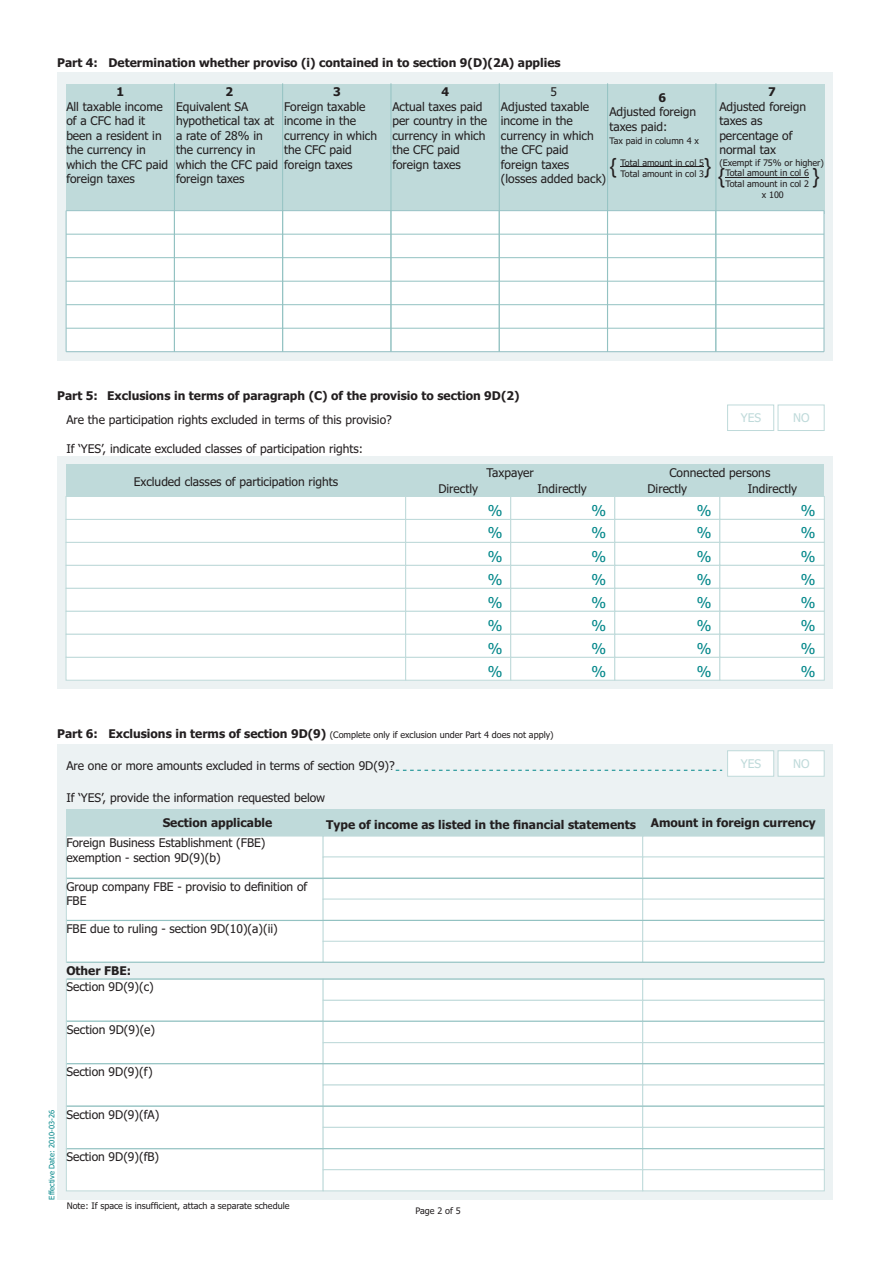
<style>
.page{position:relative;width:893px;height:1262px;background:#fff}
.page>*{position:absolute;margin:0;border:0;box-sizing:border-box;transform-origin:0 0}
.t1{font:21px "Century Gothic";color:#231f20}
.t2{font:15px/23px "Tahoma";color:#008689}
.t3{font:12px/14.5px "Tahoma";color:#231f20}
.t4{font:700 12px "Tahoma";color:#231f20}
.t5{font:12px "Tahoma";color:#bfdada}
.t6{font:9px/10.8px "Tahoma";color:#231f20}
.t7{font:7.5px "Tahoma";color:#008689}
.s1{font-weight:700;font-size:12px}
</style>
<div class="page">
<div style="left:57px;top:73px;width:775px;height:288px;background:#ecf2f3"></div>
<svg style="left:727px;top:404px;width:97px;height:27px"></svg>
<div style="left:66px;top:84px;width:231px;height:130px;background:#bfdada"></div>
<div style="left:403px;top:84px;width:105px;height:130px;background:#bfdada"></div>
<div style="left:297px;top:84px;width:106px;height:130px;background:#bfdada"></div>
<div style="left:613px;top:84px;width:106px;height:129px;background:#bfdada"></div>
<div style="left:718px;top:84px;width:106px;height:129px;background:#bfdada"></div>
<div style="left:508px;top:84px;width:105px;height:129px;background:#bfdada"></div>
<hr style="left:620px;top:167px;width:84px;height:1px;background:#231f20">
<hr style="left:725px;top:177px;width:84px;height:1px;background:#231f20">
<div style="left:66px;top:211px;width:758px;height:141px;background:#fff"></div>
<hr style="left:66px;top:211px;width:1px;height:141px;background:#90bdc1">
<hr style="left:823px;top:211px;width:1px;height:141px;background:#90bdc1">
<hr style="left:66px;top:351px;width:758px;height:1px;background:#90bdc1">
<hr style="left:66px;top:328px;width:758px;height:1px;background:#93c2c2">
<hr style="left:66px;top:304px;width:758px;height:1px;background:#93c2c2">
<hr style="left:66px;top:281px;width:758px;height:1px;background:#93c2c2">
<hr style="left:66px;top:257px;width:758px;height:1px;background:#93c2c2">
<hr style="left:66px;top:234px;width:758px;height:1px;background:#93c2c2">
<hr style="left:66px;top:210px;width:758px;height:1px;background:#90bdc1">
<div style="left:57px;top:457px;width:775px;height:232px;background:#ecf2f3"></div>
<div style="left:66px;top:465px;width:758px;height:32px;background:#bfdada"></div>
<svg style="left:66px;top:497px;width:758px;height:183px;background:#fbfcfc"></svg>
<hr style="left:282px;top:83px;width:1px;height:268px;background:#93c2c2">
<hr style="left:390px;top:83px;width:1px;height:268px;background:#93c2c2">
<hr style="left:499px;top:83px;width:1px;height:268px;background:#93c2c2">
<hr style="left:607px;top:83px;width:1px;height:268px;background:#93c2c2">
<hr style="left:715px;top:83px;width:1px;height:268px;background:#93c2c2">
<hr style="left:174px;top:83px;width:1px;height:268px;background:#93c2c2">
<div style="left:57px;top:743px;width:775px;height:456px;background:#ecf2f3"></div>
<svg style="left:395px;top:750px;width:429px;height:26px"></svg>
<div style="left:66px;top:809px;width:231px;height:27px;background:#bfdada"></div>
<div style="left:403px;top:809px;width:105px;height:27px;background:#bfdada"></div>
<div style="left:297px;top:809px;width:106px;height:27px;background:#bfdada"></div>
<div style="left:613px;top:809px;width:106px;height:27px;background:#bfdada"></div>
<div style="left:718px;top:809px;width:106px;height:27px;background:#bfdada"></div>
<div style="left:508px;top:809px;width:105px;height:27px;background:#bfdada"></div>
<div style="left:66px;top:836px;width:758px;height:126px;background:#fff"></div>
<hr style="left:67px;top:961px;width:757px;height:1px;background:#93c2c2">
<hr style="left:67px;top:920px;width:757px;height:1px;background:#93c2c2">
<hr style="left:67px;top:878px;width:757px;height:1px;background:#93c2c2">
<div style="left:66px;top:978px;width:758px;height:213px;background:#fff"></div>
<hr style="left:67px;top:1148px;width:757px;height:1px;background:#93c2c2">
<hr style="left:67px;top:1105px;width:757px;height:1px;background:#93c2c2">
<hr style="left:67px;top:1063px;width:757px;height:1px;background:#93c2c2">
<hr style="left:67px;top:1020px;width:757px;height:1px;background:#93c2c2">
<hr style="left:67px;top:978px;width:757px;height:1px;background:#93c2c2">
<p class="t4" style="left:57px;top:58px;width:505px">Part 4: Determination whether proviso (i) contained in to section 9(D)(2A) applies</p>
<p class="t4" style="left:116px;top:87px;width:9px">1</p>
<p class="t3" style="left:66px;top:100px;width:103px">All taxable income of a CFC had it been a resident in the currency in which the CFC paid foreign taxes</p>
<p class="t4" style="left:225px;top:87px;width:9px">2</p>
<p class="t3" style="left:176px;top:100px;width:103px">Equivalent SA hypothetical tax at a rate of 28% in the currency in which the CFC paid foreign taxes</p>
<p class="t4" style="left:333px;top:87px;width:9px">3</p>
<p class="t3" style="left:284px;top:100px;width:94px">Foreign taxable income in the currency in which the CFC paid foreign taxes</p>
<p class="t4" style="left:441px;top:87px;width:9px">4</p>
<p class="t3" style="left:392px;top:100px;width:96px">Actual taxes paid per country in the currency in which the CFC paid foreign taxes</p>
<p class="t3" style="left:501px;top:85px;width:107px;text-indent:50px">5<br>Adjusted taxable income in the currency in which the CFC paid foreign taxes (losses added back)</p>
<p class="t4" style="left:658px;top:92px;width:9px">6</p>
<p class="t4" style="left:768px;top:87px;width:9px">7</p>
<p class="t3" style="left:719px;top:100px;width:88px">Adjusted foreign taxes as percentage of normal tax</p>
<p class="t6" style="left:719px;top:158px;width:106px">(Exempt if 75% or higher)</p>
<p class="t3" style="left:609px;top:105px;width:88px">Adjusted foreign taxes paid:</p>
<p class="t6" style="left:609px;top:136px;width:91px">Tax paid in column 4 x</p>
<p class="t6" style="left:620px;top:158px;width:85px">Total amount in col 5<br>Total amount in col 3</p>
<p class="t6" style="left:725px;top:168px;width:85px">Total amount in col 6</p>
<p class="t6" style="left:725px;top:179px;width:85px">Total amount in col 2</p>
<p class="t6" style="left:761px;top:190px;width:24px">x 100</p>
<h1 class="t1" style="left:609px;top:157px;width:9px">{</h1>
<h1 class="t1" style="left:704px;top:157px;width:9px">}</h1>
<h1 class="t1" style="left:717px;top:167px;width:9px">{</h1>
<h1 class="t1" style="left:812px;top:167px;width:9px">}</h1>
<p class="t4" style="left:57px;top:391px;width:464px">Part 5: Exclusions in terms of paragraph (C) of the provisio to section 9D(2)</p>
<p class="t3" style="left:66px;top:413px;width:327px">Are the participation rights excluded in terms of this provisio?</p>
<p class="t3" style="left:66px;top:442px;width:298px">If ‘YES’, indicate excluded classes of participation rights:</p>
<p class="t5" style="left:740px;top:413px;width:22px">YES</p>
<p class="t5" style="left:793px;top:413px;width:18px">NO</p>
<p class="t3" style="left:134px;top:475px;width:206px">Excluded classes of participation rights</p>
<p class="t3" style="left:438px;top:482px;width:41px">Directly</p>
<p class="t3" style="left:486px;top:466px;width:49px">Taxpayer</p>
<p class="t3" style="left:669px;top:466px;width:102px">Connected persons</p>
<p class="t3" style="left:537px;top:482px;width:51px">Indirectly</p>
<p class="t3" style="left:647px;top:482px;width:41px">Directly</p>
<p class="t3" style="left:747px;top:482px;width:51px">Indirectly</p>
<p class="t2" style="left:488px;top:500px;width:16px">%</p>
<p class="t2" style="left:591px;top:500px;width:16px">%</p>
<p class="t2" style="left:696px;top:500px;width:16px">%</p>
<p class="t2" style="left:801px;top:500px;width:16px">%</p>
<p class="t2" style="left:488px;top:523px;width:16px">%</p>
<p class="t2" style="left:591px;top:523px;width:16px">%</p>
<p class="t2" style="left:696px;top:523px;width:16px">%</p>
<p class="t2" style="left:801px;top:523px;width:16px">%</p>
<p class="t2" style="left:488px;top:546px;width:16px">%</p>
<p class="t2" style="left:591px;top:546px;width:16px">%</p>
<p class="t2" style="left:696px;top:546px;width:16px">%</p>
<p class="t2" style="left:801px;top:546px;width:16px">%</p>
<p class="t2" style="left:488px;top:569px;width:16px">%</p>
<p class="t2" style="left:591px;top:569px;width:16px">%</p>
<p class="t2" style="left:696px;top:569px;width:16px">%</p>
<p class="t2" style="left:801px;top:569px;width:16px">% %</p>
<p class="t2" style="left:488px;top:592px;width:16px">%</p>
<p class="t2" style="left:591px;top:592px;width:16px">%</p>
<p class="t2" style="left:696px;top:592px;width:16px">%</p>
<p class="t2" style="left:488px;top:615px;width:16px">%</p>
<p class="t2" style="left:591px;top:615px;width:16px">%</p>
<p class="t2" style="left:696px;top:615px;width:16px">%</p>
<p class="t2" style="left:801px;top:615px;width:16px">%</p>
<p class="t2" style="left:488px;top:638px;width:16px">%</p>
<p class="t2" style="left:591px;top:638px;width:16px">%</p>
<p class="t2" style="left:696px;top:638px;width:16px">%</p>
<p class="t2" style="left:801px;top:638px;width:16px">%</p>
<p class="t2" style="left:488px;top:661px;width:16px">%</p>
<p class="t2" style="left:591px;top:661px;width:16px">%</p>
<p class="t2" style="left:696px;top:661px;width:16px">%</p>
<p class="t2" style="left:801px;top:661px;width:16px">%</p>
<p class="t6" style="left:57px;top:730px;width:498px"><span class="s1">Part 6: Exclusions in terms of section 9D(9)</span> (Complete only if exclusion under Part 4 does not apply)</p>
<p class="t3" style="left:66px;top:759px;width:330px">Are one or more amounts excluded in terms of section 9D(9)?</p>
<p class="t3" style="left:66px;top:791px;width:260px">If ‘YES’, provide the information requested below</p>
<p class="t5" style="left:740px;top:759px;width:22px">YES</p>
<p class="t5" style="left:793px;top:759px;width:18px">NO</p>
<p class="t4" style="left:163px;top:818px;width:111px">Section applicable</p>
<p class="t4" style="left:326px;top:819px;width:491px">Type of income as listed in the financial statements Amount in foreign currency</p>
<p class="t3" style="left:66px;top:836px;width:201px">Foreign Business Establishment (FBE) exemption - section 9D(9)(b)</p>
<p class="t3" style="left:66px;top:880px;width:242px">Group company FBE - provisio to definition of<br>FBE</p>
<p class="t3" style="left:66px;top:922px;width:213px">FBE due to ruling - section 9D(10)(a)(ii)</p>
<p class="t4" style="left:66px;top:965px;width:66px">Other FBE:</p>
<p class="t3" style="left:66px;top:980px;width:89px">Section 9D(9)(c)</p>
<p class="t7" style="left:49px;top:1199px;width:91px;rotate:-90deg">Effective Date: 2010-03-26</p>
<p class="t3" style="left:67px;top:1023px;width:90px">Section 9D(9)(e)</p>
<p class="t3" style="left:66px;top:1065px;width:88px">Section 9D(9)(f)</p>
<p class="t3" style="left:66px;top:1108px;width:94px">Section 9D(9)(fA)</p>
<p class="t3" style="left:66px;top:1150px;width:94px">Section 9D(9)(fB)</p>
<p class="t6" style="left:67px;top:1200px;width:224px">Note: If space is insufficient, attach a separate schedule</p>
<p class="t6" style="left:415px;top:1205px;width:47px">Page 2 of 5</p>
</div>
